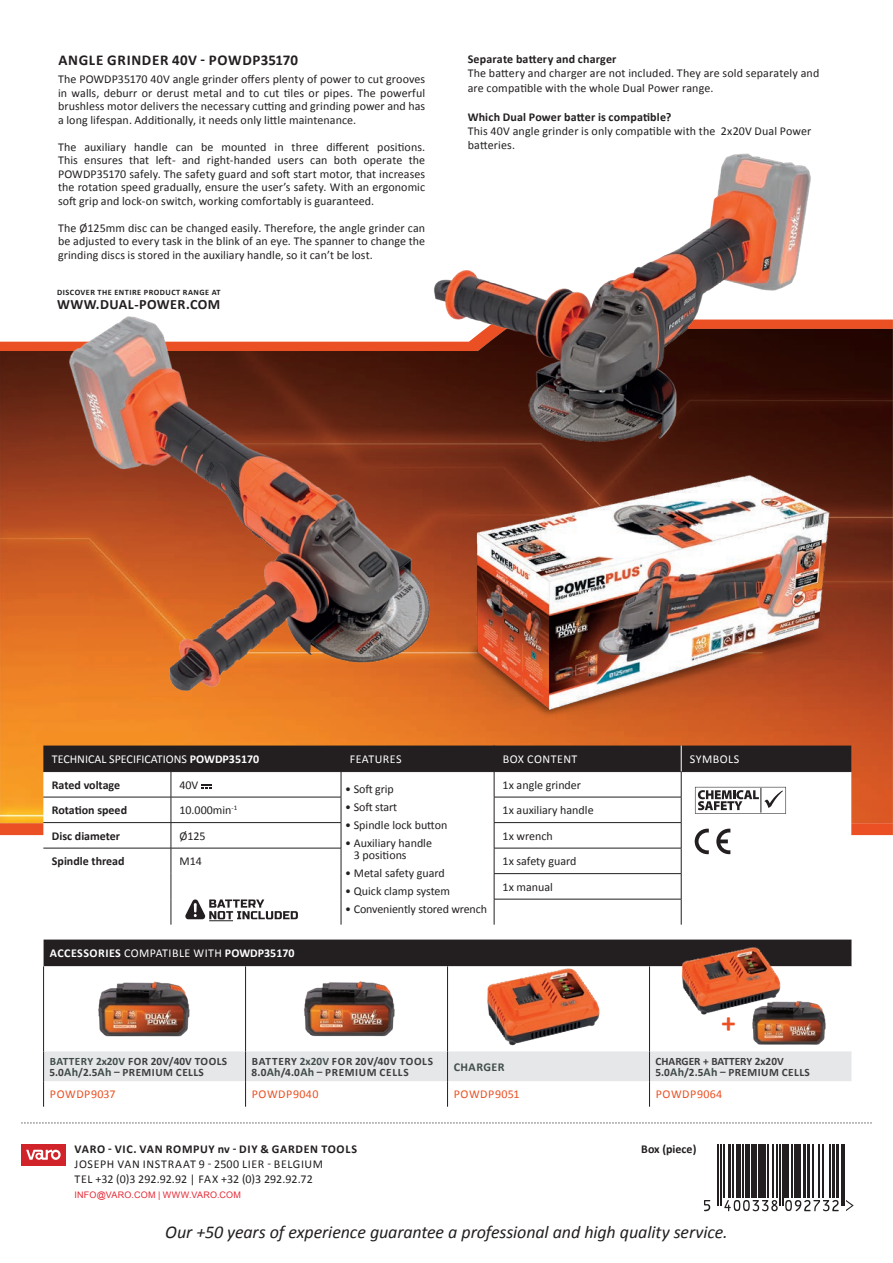
<style>
.page{position:relative;width:893px;height:1263px;background:#fff}
.page>*{position:absolute;margin:0;border:0;box-sizing:border-box;transform-origin:0 0}
.t1{font:700 28.5px "Calibri";color:#ea5023}
.t2{font:italic 18px "Calibri";letter-spacing:-.005em;color:#231f20}
.t3{font:700 15px "Calibri";letter-spacing:.045em;color:#231f20}
.t4{font:700 14.25px "Calibri";letter-spacing:.03em;color:#231f20}
.t5{font:12px/13.5px "Calibri";letter-spacing:.005em;color:#231f20}
.t6{font:700 12px "Calibri";letter-spacing:.01em;color:#231f20}
.t7{font:12px/15px "Calibri";letter-spacing:.04em;color:#231f20}
.t8{font:700 12px "Calibri";letter-spacing:.055em;color:#231f20}
.t9{font:12px "Calibri";letter-spacing:.04em;color:#ea5023}
.t10{font:700 12px "Calibri";letter-spacing:.025em;color:#fff}
.t11{font:12px "Calibri";color:#fff}
.t12{font:12px "Calibri";letter-spacing:.04em;color:#fff}
.t13{font:700 12px "Calibri";letter-spacing:.04em;color:#414d4c}
.t14{font:700 11.25px/10.5px "Calibri";letter-spacing:.04em;color:#3e3e3f}
.t15{font:700 11.25px/10.5px "Calibri";color:#3e3e3f}
.t16{font:9px "Arial";letter-spacing:.025em;color:#e32b36}
.t17{font:700 8.25px "Calibri";letter-spacing:.06em;color:#231f20}
.s1{font-weight:700}
.s2{font-weight:400}
.s3{color:#414d4c}
.s4{font-size:12px;color:#414d4c}
</style>
<div class="page">
<svg style="left:704px;top:1144px;width:141px;height:68px"></svg>
<hr style="left:718px;top:1144px;width:1px;height:61px;background:#231f20">
<hr style="left:720px;top:1144px;width:2px;height:61px;background:#231f20">
<hr style="left:723px;top:1144px;width:1px;height:54px;background:#231f20">
<hr style="left:728px;top:1144px;width:3px;height:54px;background:#231f20">
<hr style="left:732px;top:1144px;width:2px;height:54px;background:#231f20">
<hr style="left:736px;top:1144px;width:4px;height:54px;background:#231f20">
<hr style="left:742px;top:1144px;width:1px;height:54px;background:#231f20">
<hr style="left:746px;top:1144px;width:4px;height:54px;background:#231f20">
<div style="left:751px;top:1144px;width:6px;height:54px;background:#231f20"></div>
<hr style="left:758px;top:1144px;width:1px;height:54px;background:#231f20">
<div style="left:761px;top:1144px;width:5px;height:54px;background:#231f20"></div>
<hr style="left:767px;top:1144px;width:2px;height:54px;background:#231f20">
<hr style="left:773px;top:1144px;width:1px;height:54px;background:#231f20">
<hr style="left:777px;top:1144px;width:1px;height:54px;background:#231f20">
<hr style="left:779px;top:1144px;width:2px;height:61px;background:#231f20">
<hr style="left:782px;top:1144px;width:1px;height:61px;background:#231f20">
<hr style="left:785px;top:1144px;width:4px;height:54px;background:#231f20">
<hr style="left:791px;top:1144px;width:2px;height:54px;background:#231f20">
<hr style="left:794px;top:1144px;width:4px;height:54px;background:#231f20">
<hr style="left:799px;top:1144px;width:2px;height:54px;background:#231f20">
<hr style="left:803px;top:1144px;width:3px;height:54px;background:#231f20">
<hr style="left:807px;top:1144px;width:3px;height:54px;background:#231f20">
<hr style="left:813px;top:1144px;width:1px;height:54px;background:#231f20">
<hr style="left:818px;top:1144px;width:1px;height:54px;background:#231f20">
<hr style="left:822px;top:1144px;width:2px;height:54px;background:#231f20">
<hr style="left:829px;top:1144px;width:1px;height:54px;background:#231f20">
<hr style="left:832px;top:1144px;width:2px;height:54px;background:#231f20">
<hr style="left:836px;top:1144px;width:2px;height:54px;background:#231f20">
<hr style="left:841px;top:1144px;width:1px;height:61px;background:#231f20">
<hr style="left:844px;top:1144px;width:1px;height:61px;background:#231f20">
<svg style="left:704px;top:1200px;width:6px;height:11px"></svg>
<svg style="left:724px;top:1200px;width:54px;height:11px"></svg>
<svg style="left:785px;top:1200px;width:54px;height:11px"></svg>
<svg style="left:846px;top:1200px;width:8px;height:11px"></svg>
<img style="left:0;top:329px;width:893px;height:494px">
<svg style="left:21px;top:1122px;width:851px;height:1px"></svg>
<svg style="left:43px;top:745px;width:808px;height:180px"></svg>
<img style="left:434px;top:153px;width:428px;height:290px">
<img style="left:38px;top:299px;width:419px;height:425px">
<img style="left:440px;top:443px;width:438px;height:274px">
<div style="left:21px;top:1144px;width:45px;height:21px;background:#d1232a"></div>
<svg style="left:26px;top:1149px;width:35px;height:11px"></svg>
<div style="left:44px;top:939px;width:807px;height:27px;background:#231f20"></div>
<svg style="left:44px;top:966px;width:807px;height:85px"></svg>
<hr style="left:43px;top:966px;width:1px;height:85px;background:#231f20">
<svg style="left:43px;top:1051px;width:808px;height:56px"></svg>
<hr style="left:245px;top:966px;width:1px;height:85px;background:#231f20">
<hr style="left:447px;top:966px;width:1px;height:85px;background:#231f20">
<hr style="left:649px;top:966px;width:1px;height:85px;background:#231f20">
<hr style="left:43px;top:1051px;width:1px;height:30px;background:#231f20">
<hr style="left:245px;top:1051px;width:1px;height:30px;background:#231f20">
<hr style="left:447px;top:1051px;width:1px;height:30px;background:#231f20">
<hr style="left:649px;top:1051px;width:1px;height:30px;background:#231f20">
<img style="left:291px;top:974px;width:120px;height:67px">
<img style="left:85px;top:974px;width:120px;height:67px">
<img style="left:477px;top:954px;width:154px;height:93px">
<img style="left:672px;top:939px;width:135px;height:77px">
<img style="left:740px;top:987px;width:98px;height:71px">
<p class="t3" style="left:58px;top:51px;width:241px">ANGLE GRINDER 40V - POWDP35170</p>
<p class="t5" style="left:58px;top:72px;width:369px;text-align:justify">The POWDP35170 40V angle grinder offers plenty of power to cut grooves in walls, deburr or derust metal and to cut tiles or pipes. The powerful brushless motor delivers the necessary cutting and grinding power and has a long lifespan. Additionally, it needs only little maintenance.</p>
<p class="t5" style="left:58px;top:140px;width:369px;text-align:justify">The auxiliary handle can be mounted in three different positions.<br>This ensures that left- and right-handed users can both operate the POWDP35170 safely. The safety guard and soft start motor, that increases the rotation speed gradually, ensure the user’s safety. With an ergonomic soft grip and lock-on switch, working comfortably is guaranteed.</p>
<p class="t5" style="left:58px;top:221px;width:369px;text-align:justify">The Ø125mm disc can be changed easily. Therefore, the angle grinder can be adjusted to every task in the blink of an eye. The spanner to change the grinding discs is stored in the auxiliary handle, so it can’t be lost.</p>
<p class="t4" style="left:57px;top:295px;width:165px">WWW.DUAL-POWER.COM</p>
<p class="t17" style="left:57px;top:286px;width:165px">DISCOVER THE ENTIRE PRODUCT RANGE AT</p>
<p class="t6" style="left:468px;top:51px;width:150px">Separate battery and charger</p>
<p class="t5" style="left:468px;top:66px;width:353px;line-height:14.4px">The battery and charger are not included. They are sold separately and are compatible with the whole Dual Power range.</p>
<p class="t6" style="left:468px;top:109px;width:205px">Which Dual Power batter is compatible?</p>
<p class="t5" style="left:468px;top:124px;width:345px;line-height:14.4px">This 40V angle grinder is only compatible with the 2x20V Dual Power batteries.</p>
<p class="t11" style="left:52px;top:751px;width:209px">TECHNICAL SPECIFICATIONS <span class="s1">POWDP35170</span></p>
<p class="t12" style="left:350px;top:751px;width:53px">FEATURES</p>
<p class="t12" style="left:503px;top:751px;width:76px">BOX CONTENT</p>
<p class="t12" style="left:690px;top:751px;width:51px">SYMBOLS</p>
<p class="t6" style="left:52px;top:777px;width:70px">Rated voltage</p>
<p class="t5" style="left:179px;top:778px;width:20px">40V</p>
<p class="t5" style="left:345px;top:782px;width:50px">• Soft grip</p>
<p class="t5" style="left:345px;top:800px;width:53px">• Soft start</p>
<p class="t5" style="left:345px;top:818px;width:104px">• Spindle lock button</p>
<p class="t5" style="left:354px;top:837px;width:80px;line-height:12px;text-indent:-9px">• Auxiliary handle<br>3 positions</p>
<p class="t5" style="left:345px;top:866px;width:101px">• Metal safety guard</p>
<p class="t5" style="left:345px;top:884px;width:106px">• Quick clamp system</p>
<p class="t5" style="left:345px;top:902px;width:143px">• Conveniently stored wrench</p>
<p class="t5" style="left:503px;top:778px;width:80px">1x angle grinder</p>
<p class="t6" style="left:52px;top:803px;width:77px">Rotation speed</p>
<p class="t5" style="left:179px;top:804px;width:59px">10.000min<sup>-1</sup></p>
<p class="t5" style="left:503px;top:804px;width:93px">1x auxiliary handle</p>
<p class="t6" style="left:52px;top:828px;width:70px">Disc diameter</p>
<p class="t5" style="left:179px;top:829px;width:28px">Ø125</p>
<p class="t5" style="left:503px;top:829px;width:52px">1x wrench</p>
<p class="t6" style="left:52px;top:854px;width:74px">Spindle thread</p>
<p class="t5" style="left:179px;top:855px;width:24px">M14</p>
<p class="t5" style="left:503px;top:849px;width:75px;line-height:25.5px">1x safety guard<br>1x manual</p>
<p class="t10" style="left:50px;top:946px;width:246px">ACCESSORIES <span class="s2">COMPATIBLE WITH</span> POWDP35170</p>
<h1 class="t1" style="left:722px;top:1004px;width:16px">+</h1>
<p class="t14" style="left:50px;top:1056px;width:179px"><span class="s3">BATTERY 2x20V</span> FOR 20V/40V TOOLS<br>5.0<span class="s4">Ah</span>/2.5<span class="s4">Ah</span> – PREMIUM CELLS</p>
<p class="t14" style="left:252px;top:1056px;width:183px">BATTERY <span class="s3">2x20V</span> FOR 20V/40V TOOLS<br>8.0<span class="s4">Ah</span>/4.0<span class="s4">Ah</span> – PREMIUM CELLS</p>
<p class="t13" style="left:454px;top:1059px;width:52px">CHARGER</p>
<p class="t15" style="left:655px;top:1056px;width:156px">CHARGER + BATTERY 2x20V<br>5.0<span class="s4">Ah</span>/2.5<span class="s4">Ah</span> – PREMIUM CELLS</p>
<p class="t9" style="left:50px;top:1087px;width:67px">POWDP9037</p>
<p class="t9" style="left:252px;top:1087px;width:68px">POWDP9040</p>
<p class="t9" style="left:454px;top:1087px;width:67px">POWDP9051</p>
<p class="t9" style="left:656px;top:1087px;width:68px">POWDP9064</p>
<p class="t8" style="left:75px;top:1141px;width:284px">VARO - VIC. VAN ROMPUY nv - DIY &amp; GARDEN TOOLS</p>
<p class="t7" style="left:75px;top:1157px;width:250px">JOSEPH VAN INSTRAAT 9 - 2500 LIER - BELGIUM<br>TEL +32 (0)3 292.92.92 | FAX +32 (0)3 292.92.72</p>
<p class="t16" style="left:74px;top:1189px;width:168px">INFO@VARO.COM | WWW.VARO.COM</p>
<p class="t6" style="left:641px;top:1141px;width:57px">Box (piece)</p>
<h2 class="t2" style="left:165px;top:1220px;width:564px">Our +50 years of experience guarantee a professional and high quality service.</h2>
</div>
